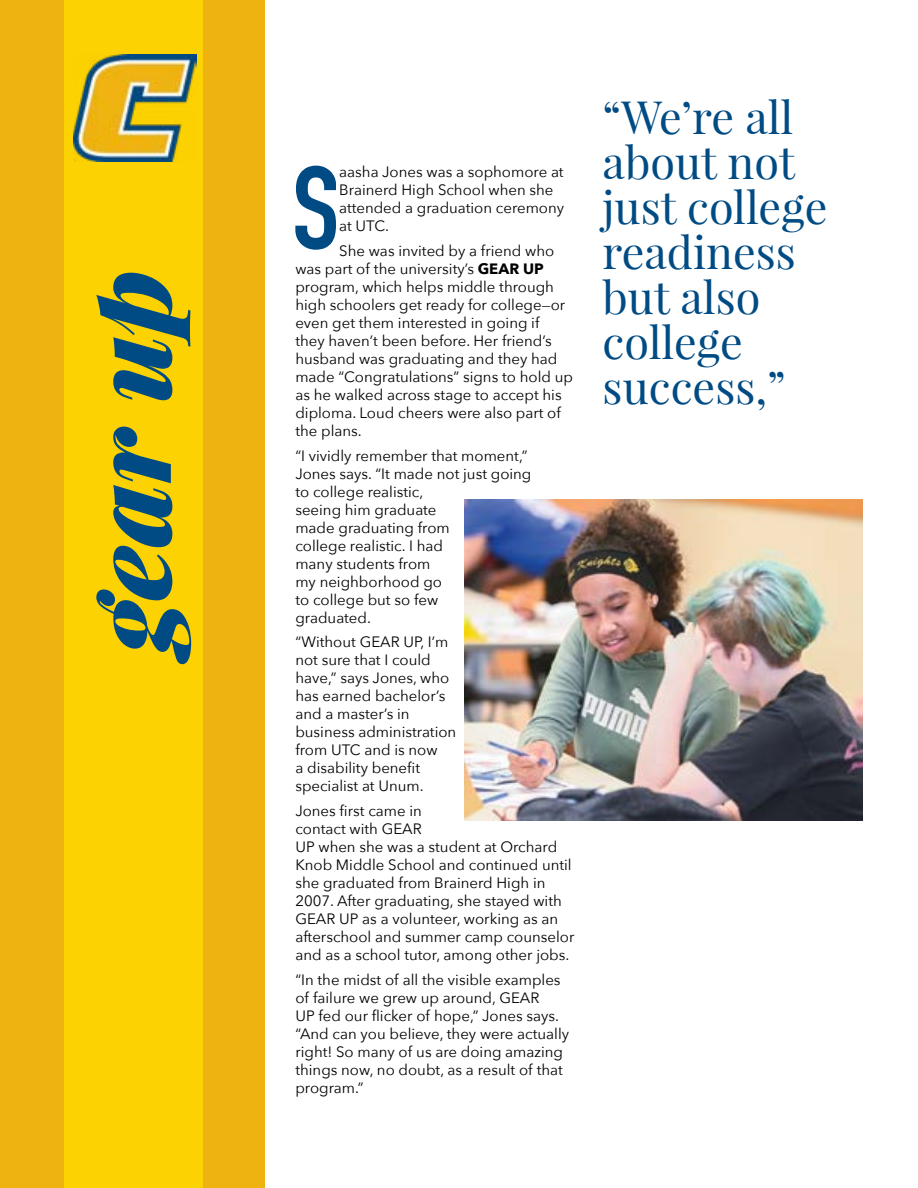
<style>
.page{position:relative;width:918px;height:1188px;background:#fff}
.page>*{position:absolute;margin:0;border:0;box-sizing:border-box;transform-origin:0 0}
.t1{font:700 116.1px "DIN Condensed";color:#004b84}
.t2{font:italic 900 108px "Playfair Display";color:#004b84}
.t3{font:45px/45px "Playfair Display";color:#004b84}
.t4{font:15px/18px "Avenir Next";color:#000}
.s1{font-weight:700}
</style>
<div class="page">
<div style="left:0;top:0;width:265px;height:1188px;background:#eeb310"></div>
<div style="left:65px;top:0;width:138px;height:1188px;background:#fdd202"></div>
<img style="left:73px;top:54px;width:123px;height:107px">
<img style="left:465px;top:500px;width:397px;height:320px">
<h2 class="t2" style="left:55px;top:653px;width:395px;rotate:-90deg">gear up</h2>
<h1 class="t1" style="left:292px;top:130px;width:49px">S</h1>
<p class="t4" style="left:339px;top:162px;width:226px">aasha Jones was a sophomore at<br>Brainerd High School when she attended a graduation ceremony at UTC.</p>
<p class="t4" style="left:295px;top:241px;width:279px;text-indent:44px">She was invited by a friend who was part of the university’s <span class="s1">GEAR UP </span>program, which helps middle through high schoolers get ready for college—or even get them interested in going if<br>they haven’t been before. Her friend’s husband was graduating and they had made “Congratulations” signs to hold up as he walked across stage to accept his diploma. Loud cheers were also part of the plans.</p>
<p class="t4" style="left:295px;top:446px;width:238px">“I vividly remember that moment,”<br>Jones says. “It made not just going to college realistic,<br>seeing him graduate<br>made graduating from<br>college realistic. I had<br>many students from<br>my neighborhood go<br>to college but so few<br>graduated.</p>
<p class="t4" style="left:295px;top:632px;width:162px">“Without GEAR UP, I’m not sure that I could have,” says Jones, who has earned bachelor’s and a master’s in business administration from UTC and is now<br>a disability benefit specialist at Unum.</p>
<p class="t4" style="left:295px;top:801px;width:281px">Jones first came in<br>contact with GEAR<br>UP when she was a student at Orchard Knob Middle School and continued until she graduated from Brainerd High in 2007. After graduating, she stayed with GEAR UP as a volunteer, working as an afterschool and summer camp counselor and as a school tutor, among other jobs.</p>
<p class="t4" style="left:295px;top:970px;width:275px">“In the midst of all the visible examples of failure we grew up around, GEAR<br>UP fed our flicker of hope,” Jones says. “And can you believe, they were actually right! So many of us are doing amazing things now, no doubt, as a result of that program.”</p>
<h3 class="t3" style="left:603px;top:94px;width:226px">“We’re all about not just college readiness but also college success,”</h3>
</div>
